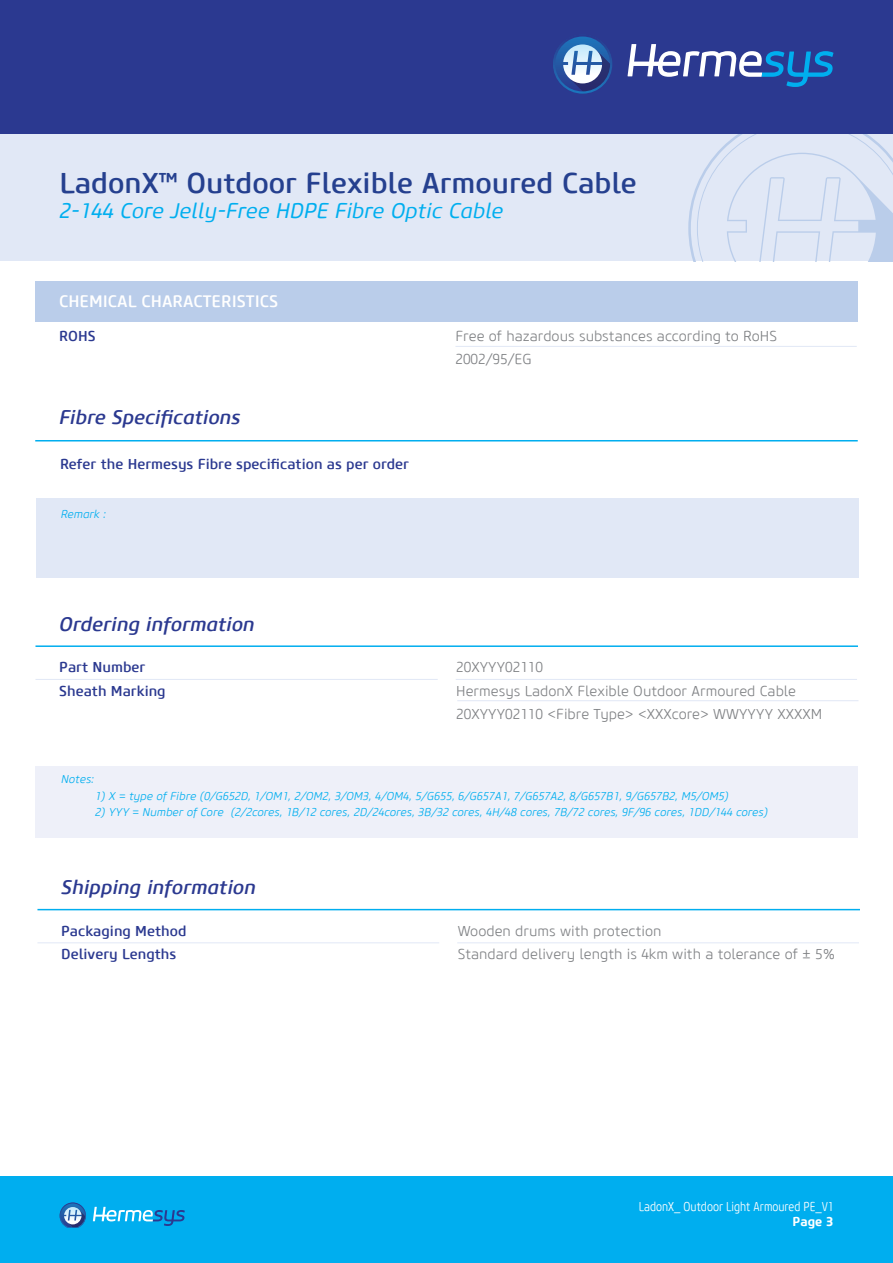
<style>
.page{position:relative;width:893px;height:1263px;background:#fff}
.page>*{position:absolute;margin:0;border:0;box-sizing:border-box;transform-origin:0 0}
.t1{font:500 28.5px "Core Sans M55";color:#25408f}
.t2{font:italic 21px "Core Sans M45";color:#00aeef}
.t3{font:italic 500 19.5px "Core Sans M55";color:#2b3990}
.t4{font:500 16.5px "Core Sans M55";color:#fff}
.t5{font:300 14.25px/23.2px "Core Sans M35";color:#808285}
.t6{font:500 14.25px/23.2px "Core Sans M55";color:#2b3990}
.t7{font:300 12.75px "Core Sans M37 Cn";color:#fff}
.t8{font:700 12.75px "Core Sans M65";color:#fff}
.t9{font:italic 300 11.25px "Core Sans M35";color:#00aeef}
</style>
<div class="page">
<div style="left:0;top:123px;width:893px;height:138px;background:#e1e8f6"></div>
<div style="left:0;top:1177px;width:893px;height:86px;background:#00aeef"></div>
<svg style="left:93px;top:1207px;width:92px;height:19px"></svg>
<svg style="left:60px;top:1202px;width:26px;height:25px"></svg>
<svg style="left:688px;top:134px;width:205px;height:127px"></svg>
<div style="left:0;top:0;width:893px;height:134px;background:#2b3990"></div>
<svg style="left:628px;top:44px;width:205px;height:43px"></svg>
<svg style="left:553px;top:36px;width:59px;height:58px"></svg>
<div style="left:35px;top:281px;width:823px;height:40px;background:#bacdea"></div>
<hr style="left:455px;top:346px;width:402px;height:1px;background:#e1e8f6">
<hr style="left:35px;top:440px;width:823px;height:1px;background:#00aeef">
<hr style="left:35px;top:645px;width:823px;height:2px;background:#00aeef">
<hr style="left:37px;top:909px;width:823px;height:1px;background:#00aeef">
<hr style="left:35px;top:679px;width:403px;height:1px;background:#e1e8f6">
<hr style="left:37px;top:942px;width:402px;height:1px;background:#e1e8f6">
<hr style="left:456px;top:679px;width:401px;height:1px;background:#e1e8f6">
<hr style="left:457px;top:942px;width:402px;height:1px;background:#e1e8f6">
<hr style="left:457px;top:700px;width:401px;height:1px;background:#e1e8f6">
<div style="left:36px;top:499px;width:823px;height:79px;background:#e1e8f6"></div>
<div style="left:35px;top:766px;width:823px;height:71px;background:#eef0f9"></div>
<h1 class="t1" style="left:60px;top:165px;width:579px">LadonX™ Outdoor Flexible Armoured Cable</h1>
<h2 class="t2" style="left:60px;top:198px;width:445px">2-144 Core Jelly-Free HDPE Fibre Optic Cable</h2>
<h3 class="t4" style="left:59px;top:291px;width:221px">CHEMICAL CHARACTERISTICS</h3>
<p class="t6" style="left:59px;top:325px;width:38px">ROHS</p>
<p class="t5" style="left:455px;top:325px;width:323px">Free of hazardous substances according to RoHS<br>2002/95/EG</p>
<h3 class="t3" style="left:59px;top:405px;width:183px">Fibre Specifications</h3>
<p class="t6" style="left:60px;top:453px;width:351px">Refer the Hermesys Fibre specification as per order</p>
<p class="t9" style="left:61px;top:508px;width:47px">Remark :</p>
<h3 class="t3" style="left:59px;top:611px;width:197px">Ordering information</h3>
<p class="t6" style="left:59px;top:656px;width:108px">Part Number<br>Sheath Marking</p>
<p class="t9" style="left:61px;top:772px;width:34px">Notes:</p>
<p class="t5" style="left:456px;top:656px;width:367px">20XYYY02110<br>Hermesys LadonX Flexible Outdoor Armoured Cable<br>20XYYY02110 &lt;Fibre Type&gt; &lt;XXXcore&gt; WWYYYY XXXXM</p>
<p class="t9" style="left:95px;top:789px;width:635px">1) X = type of Fibre (0/G652D, 1/OM1, 2/OM2, 3/OM3, 4/OM4, 5/G655, 6/G657A1, 7/G657A2, 8/G657B1, 9/G657B2, M5/OM5)</p>
<p class="t9" style="left:95px;top:805px;width:675px">2) YYY = Number of Core (2/2cores, 1B/12 cores, 2D/24cores, 3B/32 cores, 4H/48 cores, 7B/72 cores, 9F/96 cores, 1DD/144 cores)</p>
<h3 class="t3" style="left:61px;top:875px;width:196px">Shipping information</h3>
<p class="t6" style="left:61px;top:919px;width:127px">Packaging Method<br>Delivery Lengths</p>
<p class="t5" style="left:458px;top:919px;width:379px">Wooden drums with protection<br>Standard delivery length is 4km with a tolerance of ± 5%</p>
<p class="t7" style="left:639px;top:1199px;width:196px">LadonX_ Outdoor Light Armoured PE_V1</p>
<p class="t8" style="left:792px;top:1214px;width:42px">Page 3</p>
</div>
